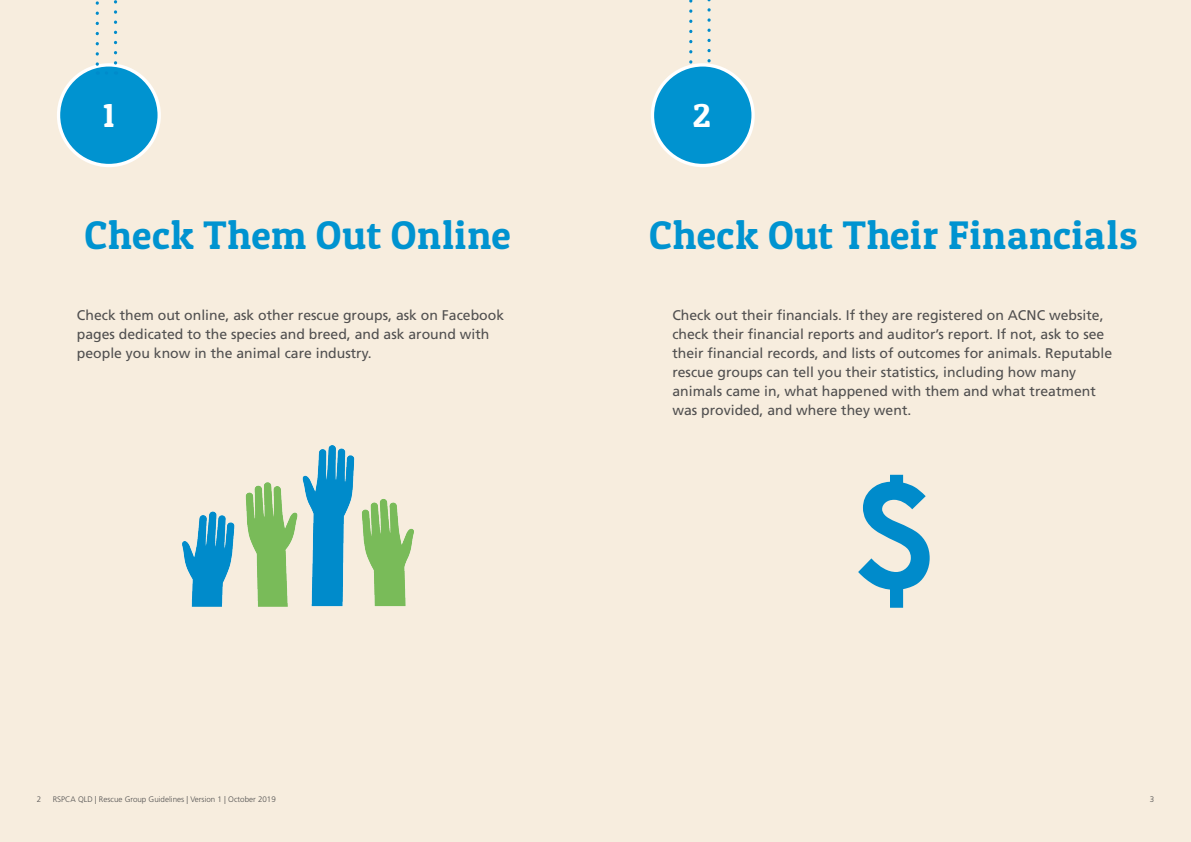
<style>
.page{position:relative;width:1191px;height:842px;background:#fff}
.page>*{position:absolute;margin:0;border:0;box-sizing:border-box;transform-origin:0 0}
.t1{font:700 142.7px "Century Gothic";color:#008bcb}
.t2{font:40px "Patua One";letter-spacing:.03em;color:#0093d0}
.t3{font:40px "Patua One";letter-spacing:.01em;color:#0093d0}
.t4{font:33.2px "Patua One";color:#fff}
.t5{font:14px/19px "Frutiger LT Std";color:#504f4f}
.t6{font:300 8px "Frutiger LT Std";color:#504f4f}
</style>
<div class="page">
<div style="left:0;top:0;width:595px;height:842px;background:#f7edde"></div>
<div style="left:595px;top:0;width:596px;height:842px;background:#f7edde"></div>
<div style="left:59px;top:65px;width:100px;height:101px;background:#0093d0;border-radius:50%"></div>
<div style="left:57px;top:63px;width:104px;height:104px;border:3px solid #fff;border-radius:50%"></div>
<img style="left:182px;top:445px;width:231px;height:161px">
<svg style="left:707px;top:0;width:3px;height:61px"></svg>
<svg style="left:689px;top:0;width:3px;height:64px"></svg>
<div style="left:652px;top:65px;width:101px;height:101px;background:#0093d0;border-radius:50%"></div>
<div style="left:651px;top:63px;width:103px;height:104px;border:3px solid #fff;border-radius:50%"></div>
<svg style="left:114px;top:0;width:3px;height:63px"></svg>
<svg style="left:96px;top:1px;width:3px;height:68px"></svg>
<h3 class="t4" style="left:103px;top:95px;width:13px">1</h3>
<h3 class="t4" style="left:692px;top:95px;width:20px">2</h3>
<h2 class="t3" style="left:85px;top:211px;width:428px">Check Them Out Online</h2>
<h2 class="t2" style="left:649px;top:211px;width:490px">Check Out Their Financials</h2>
<p class="t5" style="left:77px;top:305px;width:429px">Check them out online, ask other rescue groups, ask on Facebook pages dedicated to the species and breed, and ask around with people you know in the animal care industry.</p>
<p class="t5" style="left:672px;top:305px;width:441px">Check out their financials. If they are registered on ACNC website, check their financial reports and auditor’s report. If not, ask to see their financial records, and lists of outcomes for animals. Reputable rescue groups can tell you their statistics, including how many animals came in, what happened with them and what treatment was provided, and where they went.</p>
<h1 class="t1" style="left:853px;top:427px;width:81px">$</h1>
<p class="t6" style="left:37px;top:795px;width:6px">2</p>
<p class="t6" style="left:53px;top:795px;width:225px">RSPCA QLD | Rescue Group Guidelines | Version 1 | October 2019</p>
<p class="t6" style="left:1149px;top:795px;width:6px">3</p>
</div>
